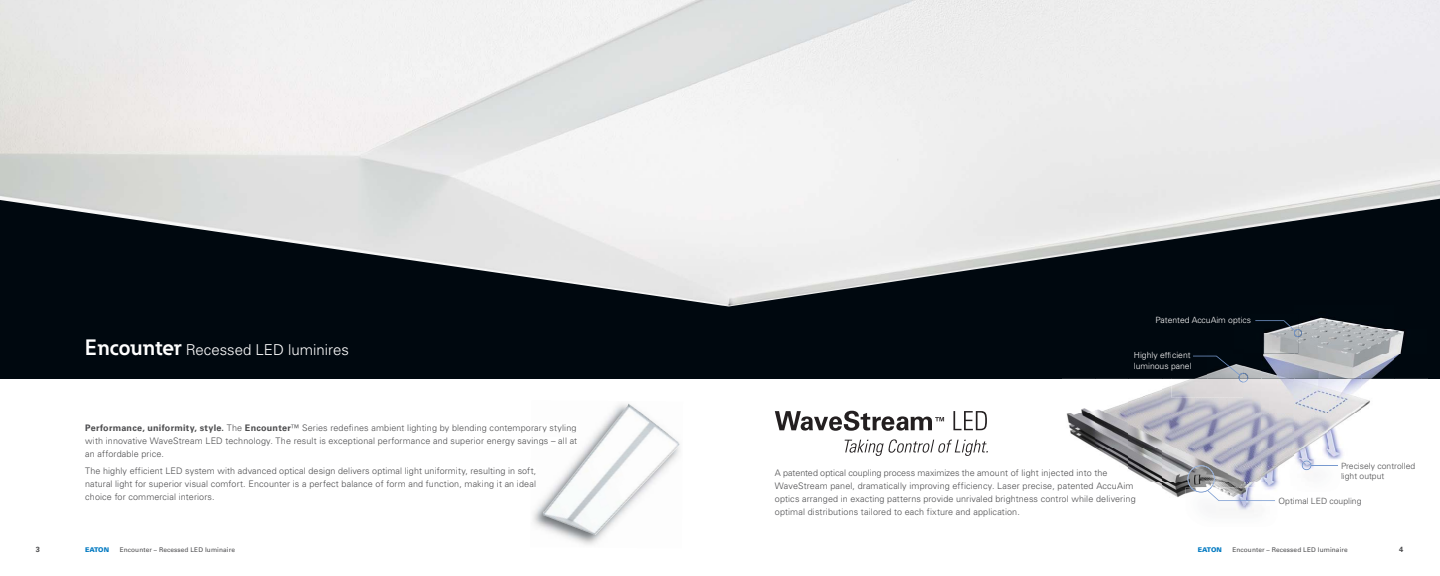
<style>
.page{position:relative;width:1440px;height:576px;background:#fff}
.page>*{position:absolute;margin:0;border:0;box-sizing:border-box;transform-origin:0 0}
.t1{font:300 15px "Univers LT Std";color:#fff}
.t2{font:300 9px/13px "Univers LT Std";letter-spacing:.01em;color:#4c4c4e;text-align:justify}
.t3{font:300 8.6px/10.3px "Univers LT Std";color:#fff}
.t4{font:300 8.6px/10.3px "Univers LT Std";color:#4c4c4e}
.t5{font:700 7.5px "Univers LT Std";color:#4c4c4e}
.t6{font:6.5px "Univers LT Std";letter-spacing:.015em;color:#4c4c4e}
.t7{font:900 6.5px "Univers LT Std";letter-spacing:-.02em;color:#0079c1}
.s1{font-family:"Eaton";font-weight:700;font-size:22px}
.s2{font-weight:700}
.s3{color:#fdfdfd}
.s4{color:#fcfcfc}
.s5{color:#fafbfb}
</style>
<div class="page">
<div style="left:0;top:0;width:1440px;height:379px;background:#00080f"></div>
<img style="left:533px;top:501px;width:71px;height:44px">
<img style="left:543px;top:403px;width:137px;height:132px">
<img style="left:0;top:0;width:1440px;height:306px">
<svg style="left:775px;top:411px;width:169px;height:20px"></svg>
<svg style="left:953px;top:411px;width:34px;height:19px"></svg>
<svg style="left:845px;top:439px;width:143px;height:17px"></svg>
<img style="left:1081px;top:386px;width:114px;height:27px">
<img style="left:1195px;top:398px;width:33px;height:15px">
<img style="left:1228px;top:379px;width:142px;height:34px">
<img style="left:1066px;top:413px;width:289px;height:35px">
<img style="left:1095px;top:448px;width:200px;height:35px">
<img style="left:1295px;top:448px;width:33px;height:11px">
<img style="left:1328px;top:448px;width:15px;height:11px">
<img style="left:1156px;top:483px;width:32px;height:14px">
<img style="left:1062px;top:305px;width:200px;height:1px">
<img style="left:1262px;top:305px;width:33px;height:1px">
<img style="left:1295px;top:305px;width:133px;height:49px">
<img style="left:1062px;top:378px;width:100px;height:1px">
<img style="left:1248px;top:354px;width:180px;height:25px">
<img style="left:1095px;top:470px;width:13px;height:8px">
<img style="left:1095px;top:482px;width:39px;height:1px">
<img style="left:1186px;top:487px;width:68px;height:24px">
<svg style="left:1188px;top:465px;width:87px;height:36px"></svg>
<img style="left:1290px;top:459px;width:47px;height:24px">
<svg style="left:1302px;top:461px;width:36px;height:9px"></svg>
<img style="left:1172px;top:378px;width:71px;height:20px">
<img style="left:1263px;top:314px;width:35px;height:40px">
<svg style="left:1193px;top:355px;width:55px;height:27px"></svg>
<svg style="left:1255px;top:320px;width:47px;height:17px"></svg>
<h1 class="t1" style="left:85px;top:342px;width:265px"><span class="s1">Encounter</span> Recessed LED luminires</h1>
<p class="t2" style="left:85px;top:421px;width:494px"><span class="s2">Performance, uniformity, style.</span> The <span class="s2">Encounter</span>™ Series redefines ambient lighting by blending contemporary styling with innovative WaveStream LED technology. The result is exceptional performance and superior energy savings – all at an affordable price.</p>
<p class="t2" style="left:85px;top:465px;width:453px">The highly efficient LED system with advanced optical design delivers optimal light uniformity, resulting in soft, natural light for superior visual comfort. Encounter is a perfect balance of form and function, making it an ideal choice for commercial interiors.</p>
<p class="t3" style="left:1156px;top:315px;width:97px">Patented AccuAim opt<span class="s3">ic</span><span class="s4">s</span></p>
<p class="t3" style="left:1134px;top:351px;width:59px">Highly efficie<span class="s3">nt </span>luminous <span class="s3">pan</span><span class="s5">el</span></p>
<p class="t2" style="left:775px;top:467px;width:362px;text-align:left">A patented optical coupling process maximizes the amount of light injected into the WaveStream panel, dramatically improving efficiency. Laser precise, patented AccuAim optics arranged in exacting patterns provide unrivaled brightness control while delivering optimal distributions tailored to each fixture and application.</p>
<p class="t4" style="left:1341px;top:461px;width:76px">Precisely controlled light output</p>
<p class="t4" style="left:1279px;top:496px;width:84px">Optimal LED coupling</p>
<p class="t5" style="left:36px;top:546px;width:6px">3</p>
<p class="t7" style="left:85px;top:546px;width:25px">EATON</p>
<p class="t6" style="left:120px;top:546px;width:117px">Encounter – Recessed LED luminaire</p>
<p class="t7" style="left:1198px;top:546px;width:25px">EATON</p>
<p class="t6" style="left:1232px;top:546px;width:117px">Encounter – Recessed LED luminaire</p>
<p class="t5" style="left:1399px;top:545px;width:6px">4</p>
</div>
